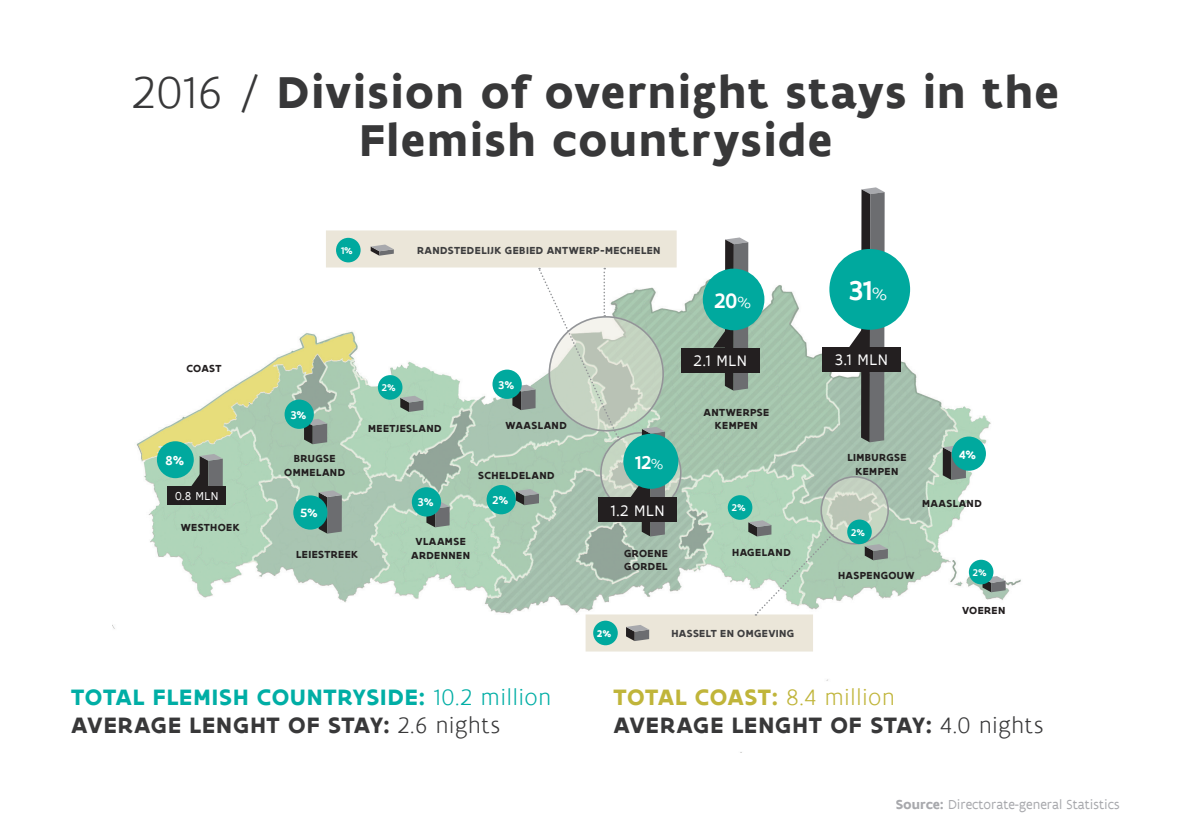
<style>
.page{position:relative;width:1191px;height:840px;background:#fff}
.page>*{position:absolute;margin:0;border:0;box-sizing:border-box;transform-origin:0 0}
.t1{font:700 48px/48px "Flanders Art Sans";letter-spacing:.03em;color:#383839;text-align:center}
.t2{font:500 29.4px "Flanders Art Sans";color:#fff}
.t3{font:700 24px/28px "Flanders Art Sans";letter-spacing:.035em;color:#00aea5}
.t4{font:700 24px/28px "Flanders Art Sans";letter-spacing:.03em;color:#383839}
.t5{font:500 22.4px "Flanders Art Sans";color:#fff}
.t6{font:500 20px "Flanders Art Sans";color:#fff}
.t7{font:16.4px "Flanders Art Sans";letter-spacing:.035em;color:#fff}
.t8{font:14px "Flanders Art Sans";color:#a8a9ad}
.t9{font:500 14px "Flanders Art Sans";color:#fff}
.t10{font:500 13px "Flanders Art Sans";color:#fff}
.t11{font:12.4px "Flanders Art Sans";color:#fff}
.t12{font:500 12px "Flanders Art Sans";color:#fff}
.t13{font:700 11px/13.2px "Flanders Art Sans";letter-spacing:.035em;color:#231f20;text-align:center}
.t14{font:700 11px "Flanders Art Sans";letter-spacing:.035em;color:#3e3e3f}
.t15{font:500 10.4px "Flanders Art Sans";color:#fff}
.t16{font:700 10.4px "Flanders Art Sans";color:#fff}
.s1{font-weight:300}
.s2{font-weight:300;font-size:17.2px}
.s3{font-weight:300;font-size:19px}
.s4{font-weight:300;font-size:15.4px}
.s5{color:#383839}
.s6{font-weight:300;color:#383839}
.s7{color:#c0b53a}
.s8{font-weight:300;color:#c0b53a}
.s9{font-weight:700}
</style>
<div class="page">
<img style="left:112px;top:192px;width:909px;height:489px">
<svg style="left:821px;top:476px;width:67px;height:67px;background:#c1cdbe"></svg>
<svg style="left:549px;top:316px;width:114px;height:114px;background:#c3cfbf"></svg>
<svg style="left:601px;top:432px;width:80px;height:80px;background:#c1cebf"></svg>
<div style="left:820px;top:475px;width:69px;height:69px;border:2px solid #939598;border-radius:50%"></div>
<svg style="left:982px;top:575px;width:23px;height:17px"></svg>
<svg style="left:942px;top:445px;width:24px;height:34px"></svg>
<svg style="left:319px;top:490px;width:23px;height:43px"></svg>
<div style="left:157px;top:441px;width:37px;height:37px;background:#00a99e;border-radius:50%"></div>
<div style="left:293px;top:495px;width:34px;height:34px;background:#00a99e;border-radius:50%"></div>
<div style="left:951px;top:436px;width:35px;height:34px;background:#00a99e;border-radius:50%"></div>
<div style="left:492px;top:369px;width:30px;height:29px;background:#00a99e;border-radius:50%"></div>
<div style="left:486px;top:484px;width:30px;height:30px;background:#00a99e;border-radius:50%"></div>
<div style="left:728px;top:495px;width:24px;height:24px;background:#00a99e;border-radius:50%"></div>
<div style="left:378px;top:375px;width:24px;height:24px;background:#00a99e;border-radius:50%"></div>
<div style="left:969px;top:559px;width:24px;height:25px;background:#00a99e;border-radius:50%"></div>
<div style="left:585px;top:614px;width:228px;height:37px;background:#ebe6d9;border:2px solid #ebe6d9"></div>
<div style="left:593px;top:620px;width:25px;height:25px;background:#00a99e;border-radius:50%"></div>
<div style="left:326px;top:230px;width:350px;height:37px;background:#ebe6d9;border:2px solid #ebe6d9"></div>
<svg style="left:371px;top:244px;width:23px;height:11px"></svg>
<div style="left:336px;top:238px;width:24px;height:24px;background:#00a99e;border-radius:50%"></div>
<div style="left:847px;top:519px;width:24px;height:25px;background:#00a99e;border-radius:50%"></div>
<div style="left:822px;top:347px;width:78px;height:25px;background:#231f20"></div>
<svg style="left:848px;top:187px;width:36px;height:255px"></svg>
<div style="left:829px;top:249px;width:81px;height:80px;background:#00a99e;border-radius:50%"></div>
<svg style="left:713px;top:237px;width:35px;height:153px"></svg>
<svg style="left:630px;top:426px;width:35px;height:110px"></svg>
<div style="left:681px;top:347px;width:78px;height:25px;background:#231f20"></div>
<div style="left:598px;top:497px;width:78px;height:25px;background:#231f20"></div>
<div style="left:703px;top:268px;width:61px;height:62px;background:#00a99e;border-radius:50%"></div>
<div style="left:623px;top:433px;width:55px;height:55px;background:#00a99e;border-radius:50%"></div>
<svg style="left:191px;top:453px;width:32px;height:33px"></svg>
<div style="left:167px;top:486px;width:59px;height:18px;background:#231f20"></div>
<svg style="left:864px;top:544px;width:24px;height:16px"></svg>
<svg style="left:626px;top:625px;width:23px;height:15px"></svg>
<svg style="left:516px;top:488px;width:23px;height:17px"></svg>
<svg style="left:400px;top:395px;width:23px;height:16px"></svg>
<svg style="left:304px;top:418px;width:23px;height:26px"></svg>
<div style="left:284px;top:399px;width:30px;height:29px;background:#00a99e;border-radius:50%"></div>
<svg style="left:748px;top:520px;width:85px;height:95px"></svg>
<svg style="left:426px;top:501px;width:23px;height:26px"></svg>
<div style="left:412px;top:487px;width:29px;height:29px;background:#00a99e;border-radius:50%"></div>
<svg style="left:512px;top:268px;width:106px;height:169px"></svg>
<h1 class="t1" style="left:133px;top:69px;width:927px"><span class="s1">2016 /</span> Division of overnight stays in the<br>Flemish countryside</h1>
<p class="t15" style="left:341px;top:244px;width:14px">1%</p>
<p class="t14" style="left:417px;top:243px;width:245px">RANDSTEDELIJK GEBIED ANTWERP-MECHELEN</p>
<h3 class="t5" style="left:714px;top:286px;width:38px">20<span class="s2">%</span></h3>
<h2 class="t2" style="left:849px;top:272px;width:40px">31<span class="s3">%</span></h2>
<p class="t13" style="left:186px;top:362px;width:36px">COAST</p>
<h3 class="t7" style="left:694px;top:350px;width:54px">2.1 MLN</h3>
<h3 class="t7" style="left:835px;top:350px;width:54px">3.1 MLN</h3>
<p class="t15" style="left:382px;top:381px;width:15px">2%</p>
<p class="t12" style="left:498px;top:377px;width:17px">3%</p>
<p class="t9" style="left:165px;top:451px;width:20px">8%</p>
<p class="t12" style="left:291px;top:407px;width:17px">3%</p>
<p class="t13" style="left:284px;top:452px;width:62px">BRUGSE<br>OMMELAND</p>
<p class="t13" style="left:368px;top:421px;width:75px">MEETJESLAND</p>
<p class="t13" style="left:505px;top:419px;width:63px">WAASLAND</p>
<p class="t13" style="left:478px;top:468px;width:78px">SCHELDELAND</p>
<h3 class="t6" style="left:635px;top:449px;width:30px">12<span class="s4">%</span></h3>
<p class="t13" style="left:703px;top:405px;width:67px">ANTWERPSE<br>KEMPEN</p>
<p class="t13" style="left:847px;top:451px;width:61px">LIMBURGSE<br>KEMPEN</p>
<p class="t10" style="left:959px;top:446px;width:19px">4%</p>
<p class="t11" style="left:175px;top:488px;width:45px">0.8 MLN</p>
<p class="t10" style="left:300px;top:504px;width:19px">5%</p>
<p class="t12" style="left:418px;top:494px;width:17px">3%</p>
<p class="t12" style="left:492px;top:492px;width:18px">2%</p>
<h3 class="t7" style="left:610px;top:500px;width:55px">1.2 MLN</h3>
<p class="t15" style="left:732px;top:501px;width:15px">2%</p>
<p class="t13" style="left:922px;top:496px;width:61px">MAASLAND</p>
<p class="t13" style="left:181px;top:521px;width:60px">WESTHOEK</p>
<p class="t15" style="left:851px;top:525px;width:15px">2%</p>
<p class="t13" style="left:296px;top:547px;width:63px">LEIESTREEK</p>
<p class="t13" style="left:411px;top:535px;width:60px">VLAAMSE<br>ARDENNEN</p>
<p class="t13" style="left:624px;top:547px;width:45px;text-align:left">GROENE<br>GORDEL</p>
<p class="t13" style="left:732px;top:545px;width:60px">HAGELAND</p>
<p class="t13" style="left:838px;top:568px;width:78px">HASPENGOUW</p>
<p class="t15" style="left:973px;top:565px;width:15px">2%</p>
<p class="t13" style="left:962px;top:603px;width:45px">VOEREN</p>
<p class="t16" style="left:597px;top:626px;width:16px">2%</p>
<p class="t14" style="left:671px;top:626px;width:124px">HASSELT EN OMGEVING</p>
<h3 class="t3" style="left:71px;top:682px;width:482px">TOTAL FLEMISH COUNTRYSIDE: <span class="s1">10.2 million<br></span><span class="s5">AVERAGE LENGHT OF STAY:</span> <span class="s6">2.6 nights</span></h3>
<h3 class="t4" style="left:613px;top:682px;width:432px"><span class="s7">TOTAL COAST:</span> <span class="s8">8.4 million<br></span>AVERAGE LENGHT OF STAY: <span class="s1">4.0 nights</span></h3>
<p class="t8" style="left:895px;top:795px;width:225px"><span class="s9">Source:</span> Directorate-general Statistics</p>
</div>
